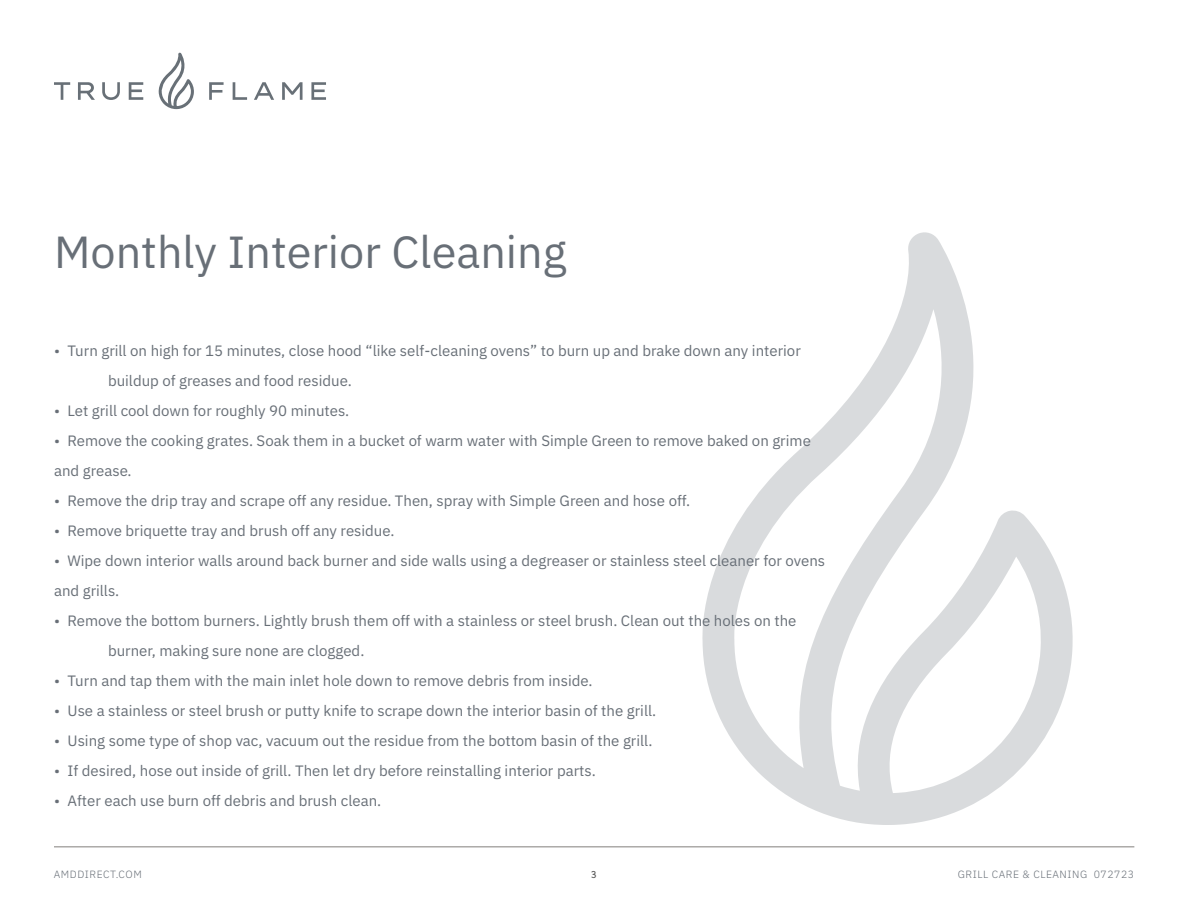
<style>
.page{position:relative;width:1188px;height:918px;background:#fff}
.page>*{position:absolute;margin:0;border:0;box-sizing:border-box;transform-origin:0 0}
.TF_Header_Dark{font:45px "IBM Plex Sans";color:#686f77}
.t1{font:15px/30px "IBM Plex Sans";color:#686f77}
.t2{font:300 10.5px "IBM Plex Sans";letter-spacing:.05em;color:#686f77}
.t3{font:10.5px "Soleil";color:#5b5b5b}
</style>
<div class="page">
<svg style="left:702px;top:232px;width:371px;height:593px"></svg>
<hr style="left:54px;top:846px;width:1080px;height:1px;background:#83807c">
<svg style="left:158px;top:53px;width:36px;height:56px"></svg>
<svg style="left:54px;top:82px;width:16px;height:18px"></svg>
<svg style="left:78px;top:82px;width:17px;height:18px"></svg>
<svg style="left:102px;top:82px;width:18px;height:18px"></svg>
<svg style="left:129px;top:82px;width:14px;height:18px"></svg>
<svg style="left:209px;top:82px;width:15px;height:18px"></svg>
<svg style="left:233px;top:82px;width:14px;height:18px"></svg>
<svg style="left:254px;top:82px;width:20px;height:18px"></svg>
<svg style="left:282px;top:82px;width:21px;height:18px"></svg>
<svg style="left:311px;top:82px;width:15px;height:18px"></svg>
<p class="TF_Header_Dark" style="left:54px;top:218px;width:514px">Monthly Interior Cleaning</p>
<p class="t1" style="left:108px;top:334px;width:694px;text-indent:-54px">• Turn grill on high for 15 minutes, close hood “like self-cleaning ovens” to burn up and brake down any interior buildup of greases and food residue.</p>
<p class="t1" style="left:54px;top:394px;width:297px">• Let grill cool down for roughly 90 minutes.</p>
<p class="t1" style="left:54px;top:424px;width:758px">• Remove the cooking grates. Soak them in a bucket of warm water with Simple Green to remove baked on grime and grease.</p>
<p class="t1" style="left:54px;top:484px;width:638px">• Remove the drip tray and scrape off any residue. Then, spray with Simple Green and hose off.</p>
<p class="t1" style="left:54px;top:514px;width:342px">• Remove briquette tray and brush off any residue.</p>
<p class="t1" style="left:54px;top:544px;width:773px">• Wipe down interior walls around back burner and side walls using a degreaser or stainless steel cleaner for ovens and grills.</p>
<p class="t1" style="left:108px;top:604px;width:690px;text-indent:-54px">• Remove the bottom burners. Lightly brush them off with a stainless or steel brush. Clean out the holes on the burner, making sure none are clogged.</p>
<p class="t1" style="left:54px;top:664px;width:540px">• Turn and tap them with the main inlet hole down to remove debris from inside.</p>
<p class="t1" style="left:54px;top:694px;width:604px">• Use a stainless or steel brush or putty knife to scrape down the interior basin of the grill.</p>
<p class="t1" style="left:54px;top:724px;width:600px">• Using some type of shop vac, vacuum out the residue from the bottom basin of the grill.</p>
<p class="t1" style="left:54px;top:754px;width:543px">• If desired, hose out inside of grill. Then let dry before reinstalling interior parts.</p>
<p class="t1" style="left:54px;top:784px;width:329px">• After each use burn off debris and brush clean.</p>
<p class="t2" style="left:54px;top:866px;width:89px">AMDDIRECT.COM</p>
<p class="t3" style="left:591px;top:866px;width:7px">3</p>
<p class="t2" style="left:958px;top:866px;width:178px">GRILL CARE &amp; CLEANING 072723</p>
</div>
